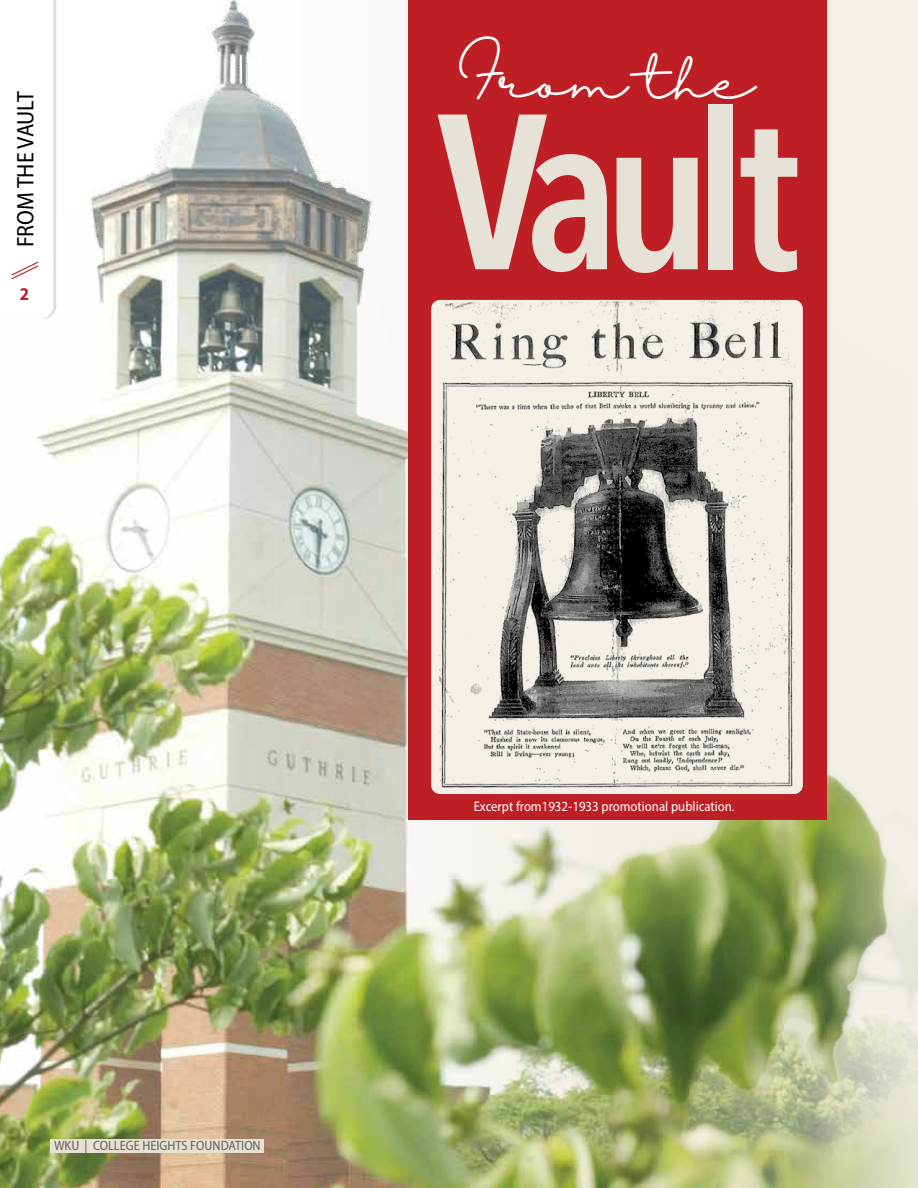
<style>
.page{position:relative;width:918px;height:1188px;background:#fff}
.page>*{position:absolute;margin:0;border:0;box-sizing:border-box;transform-origin:0 0}
.t1{font:600 218.55px "Avenir Next Condensed";letter-spacing:-.085em;color:#e7e2d8}
.t2{font:49.95px "Halimun";color:#fff}
.t3{font:semi-condensed 24px "Myriad Pro";color:#000}
.t4{font:700 semi-condensed 18px "Myriad Pro";color:#be1f24}
.t5{font:semi-condensed 13.95px "Myriad Pro";color:#fff}
.t6{font:semi-condensed 13.5px "Myriad Pro";color:#636466}
</style>
<div class="page">
<img style="left:0;top:0;width:246px;height:1188px">
<img style="left:246px;top:0;width:672px;height:1188px">
<div style="left:408px;top:0;width:418px;height:820px;background:#be1f24"></div>
<div style="left:431px;top:300px;width:372px;height:494px;background:#f4f0e8;border-radius:9px"></div>
<img style="left:440px;top:372px;width:354px;height:416px">
<img style="left:445px;top:301px;width:344px;height:71px">
<div style="left:50px;top:1139px;width:213px;height:13px;background:#e8e0d1"></div>
<svg style="left:0;top:0;width:56px;height:319px"></svg>
<h3 class="t3" style="left:11px;top:247px;width:158px;rotate:-90deg">FROM THE VAULT</h3>
<p class="t4" style="left:20px;top:283px;width:11px">2</p>
<h2 class="t2" style="left:457px;top:52px;width:300px">From the</h2>
<h1 class="t1" style="left:437px;top:4px;width:365px">Vault</h1>
<p class="t6" style="left:54px;top:1137px;width:208px">WKU | COLLEGE HEIGHTS FOUNDATION</p>
<p class="t5" style="left:474px;top:798px;width:263px">Excerpt from1932-1933 promotional publication.</p>
</div>
